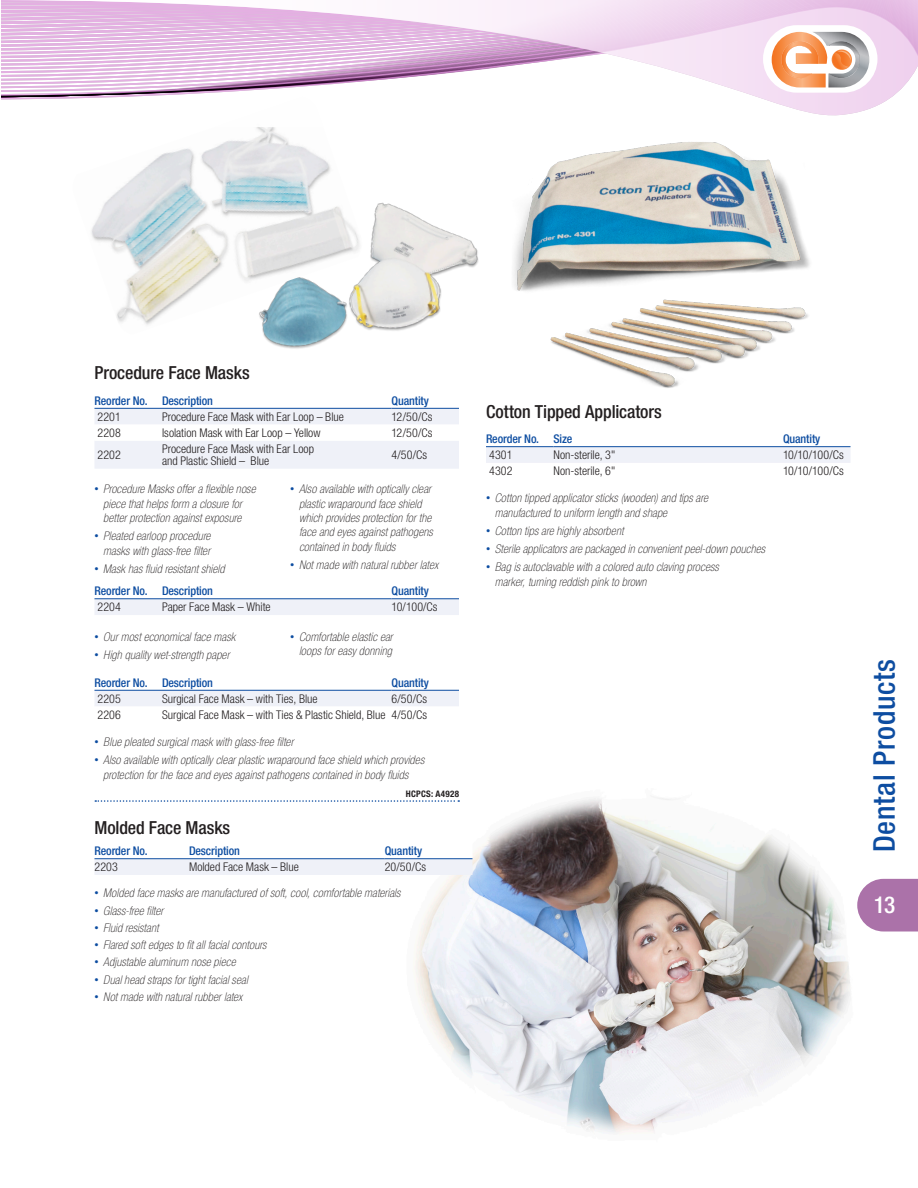
<style>
.page{position:relative;width:918px;height:1188px;background:#fff}
.page>*{position:absolute;margin:0;border:0;box-sizing:border-box;transform-origin:0 0}
.t1{font:500 condensed 30px "Helvetica Neue LT Std";letter-spacing:.025em;color:#0d4da1}
.t2{font:500 condensed 23.25px "Helvetica Neue LT Std";color:#fff}
.Product_Name{font:500 condensed 18px "Helvetica Neue LT Std";letter-spacing:-.005em;color:#231f20}
.t3{font:italic 100 condensed 12px/14.4px "Helvetica Neue LT Std";letter-spacing:.015em;color:#231f20}
.table_text{font:300 condensed 12px/12px "Helvetica Neue LT Std";color:#231f20}
.table_head{font:500 condensed 12px "Helvetica Neue LT Std";letter-spacing:-.01em;color:#0d4da1}
.HCPCS_code{font:700 condensed 9px "Helvetica Neue LT Std";letter-spacing:.035em;color:#231f20}
.s1{font-family:"Arial";font-weight:400;font-style:normal;font-stretch:normal;color:#0d4da1}
</style>
<div class="page">
<img style="left:415px;top:798px;width:491px;height:335px">
<svg style="left:857px;top:879px;width:61px;height:53px;background:#b380b2"></svg>
<svg style="left:95px;top:800px;width:364px;height:2px"></svg>
<svg style="left:94px;top:407px;width:365px;height:62px"></svg>
<hr style="left:94px;top:408px;width:68px;height:1px;background:#0d4da1">
<hr style="left:162px;top:408px;width:230px;height:1px;background:#0d4da1">
<hr style="left:392px;top:408px;width:67px;height:1px;background:#0d4da1">
<div style="left:94px;top:598px;width:365px;height:17px;background:#eff1f8"></div>
<hr style="left:94px;top:599px;width:68px;height:1px;background:#0d4da1">
<hr style="left:162px;top:599px;width:230px;height:1px;background:#0d4da1">
<hr style="left:392px;top:599px;width:67px;height:1px;background:#0d4da1">
<div style="left:94px;top:689px;width:365px;height:17px;background:#eff1f8"></div>
<hr style="left:94px;top:690px;width:68px;height:1px;background:#0d4da1">
<hr style="left:162px;top:690px;width:230px;height:1px;background:#0d4da1">
<hr style="left:392px;top:690px;width:67px;height:1px;background:#0d4da1">
<img style="left:263px;top:202px;width:216px;height:147px">
<img style="left:91px;top:128px;width:272px;height:207px">
<svg style="left:94px;top:843px;width:378px;height:32px"></svg>
<hr style="left:94px;top:858px;width:95px;height:1px;background:#0d4da1">
<hr style="left:189px;top:858px;width:196px;height:1px;background:#0d4da1">
<hr style="left:385px;top:858px;width:87px;height:1px;background:#0d4da1">
<svg style="left:1px;top:87px;width:902px;height:29px"></svg>
<svg style="left:763px;top:25px;width:114px;height:68px"></svg>
<svg style="left:1px;top:0;width:917px;height:87px"></svg>
<img style="left:513px;top:142px;width:297px;height:246px">
<div style="left:486px;top:447px;width:364px;height:16px;background:#eff1f8"></div>
<hr style="left:486px;top:446px;width:68px;height:1px;background:#0d4da1">
<hr style="left:554px;top:446px;width:229px;height:1px;background:#0d4da1">
<hr style="left:783px;top:446px;width:67px;height:1px;background:#0d4da1">
<p class="Product_Name" style="left:94px;top:362px;width:157px">Procedure Face Masks</p>
<p class="table_head" style="left:94px;top:393px;width:55px">Reorder No.</p>
<p class="table_head" style="left:162px;top:393px;width:53px">Description</p>
<p class="table_head" style="left:392px;top:393px;width:39px">Quantity</p>
<p class="table_text" style="left:98px;top:410px;width:25px">2201</p>
<p class="table_text" style="left:162px;top:410px;width:183px">Procedure Face Mask with Ear Loop – Blue</p>
<p class="table_text" style="left:392px;top:410px;width:43px">12/50/Cs</p>
<p class="table_text" style="left:98px;top:427px;width:25px">2208</p>
<p class="table_text" style="left:162px;top:427px;width:160px">Isolation Mask with Ear Loop – Yellow</p>
<p class="table_text" style="left:392px;top:427px;width:43px">12/50/Cs</p>
<p class="table_text" style="left:98px;top:449px;width:25px">2202</p>
<p class="table_text" style="left:162px;top:443px;width:154px">Procedure Face Mask with Ear Loop and Plastic Shield – Blue</p>
<p class="table_text" style="left:392px;top:449px;width:37px">4/50/Cs</p>
<p class="t3" style="left:94px;top:482px;width:163px;text-align:center"><span class="s1">•</span> Procedure Masks offer a flexible nose piece that helps form a closure for better protection against exposure</p>
<p class="t3" style="left:94px;top:529px;width:118px;text-align:right"><span class="s1">•</span> Pleated earloop procedure masks with glass-free filter</p>
<p class="t3" style="left:94px;top:562px;width:132px"><span class="s1">•</span> Mask has fluid resistant shield</p>
<p class="t3" style="left:299px;top:482px;width:135px;text-indent:-9px"><span class="s1">•</span> Also available with optically clear plastic wraparound face shield which provides protection for the face and eyes against pathogens contained in body fluids</p>
<p class="t3" style="left:290px;top:558px;width:149px"><span class="s1">•</span> Not made with natural rubber latex</p>
<p class="table_head" style="left:94px;top:584px;width:55px">Reorder No.</p>
<p class="table_head" style="left:162px;top:584px;width:53px">Description</p>
<p class="table_head" style="left:392px;top:584px;width:39px">Quantity</p>
<p class="table_text" style="left:98px;top:601px;width:25px">2204</p>
<p class="table_text" style="left:162px;top:601px;width:110px">Paper Face Mask – White</p>
<p class="table_text" style="left:392px;top:601px;width:48px">10/100/Cs</p>
<p class="t3" style="left:94px;top:630px;width:143px"><span class="s1">•</span> Our most economical face mask</p>
<p class="t3" style="left:94px;top:648px;width:137px"><span class="s1">•</span> High quality wet-strength paper</p>
<p class="t3" style="left:290px;top:630px;width:104px;text-align:right"><span class="s1">•</span> Comfortable elastic ear loops for easy donning</p>
<p class="table_head" style="left:94px;top:675px;width:55px">Reorder No.</p>
<p class="table_head" style="left:162px;top:675px;width:53px">Description</p>
<p class="table_head" style="left:392px;top:675px;width:39px">Quantity</p>
<p class="table_text" style="left:98px;top:692px;width:25px">2205</p>
<p class="table_text" style="left:162px;top:692px;width:157px">Surgical Face Mask – with Ties, Blue</p>
<p class="table_text" style="left:392px;top:692px;width:37px">6/50/Cs</p>
<p class="table_text" style="left:98px;top:709px;width:25px">2206</p>
<p class="table_text" style="left:162px;top:709px;width:225px">Surgical Face Mask – with Ties &amp; Plastic Shield, Blue</p>
<p class="table_text" style="left:392px;top:709px;width:37px">4/50/Cs</p>
<p class="t3" style="left:94px;top:735px;width:201px"><span class="s1">•</span> Blue pleated surgical mask with glass-free filter</p>
<p class="t3" style="left:94px;top:753px;width:331px;text-align:center"><span class="s1">•</span> Also available with optically clear plastic wraparound face shield which provides protection for the face and eyes against pathogens contained in body fluids</p>
<p class="HCPCS_code" style="left:406px;top:789px;width:55px">HCPCS: A4928</p>
<p class="Product_Name" style="left:94px;top:817px;width:137px">Molded Face Masks</p>
<p class="table_head" style="left:94px;top:844px;width:55px">Reorder No.</p>
<p class="table_head" style="left:189px;top:844px;width:53px">Description</p>
<p class="table_head" style="left:385px;top:844px;width:39px">Quantity</p>
<p class="table_text" style="left:94px;top:861px;width:25px">2203</p>
<p class="table_text" style="left:189px;top:861px;width:111px">Molded Face Mask – Blue</p>
<p class="table_text" style="left:385px;top:861px;width:43px">20/50/Cs</p>
<p class="t3" style="left:94px;top:886px;width:308px"><span class="s1">•</span> Molded face masks are manufactured of soft, cool, comfortable materials</p>
<p class="t3" style="left:94px;top:904px;width:71px"><span class="s1">•</span> Glass-free filter</p>
<p class="t3" style="left:94px;top:921px;width:65px"><span class="s1">•</span> Fluid resistant</p>
<p class="t3" style="left:94px;top:938px;width:173px"><span class="s1">•</span> Flared soft edges to fit all facial contours</p>
<p class="t3" style="left:94px;top:955px;width:143px"><span class="s1">•</span> Adjustable aluminum nose piece</p>
<p class="t3" style="left:94px;top:973px;width:155px"><span class="s1">•</span> Dual head straps for tight facial seal</p>
<p class="t3" style="left:94px;top:990px;width:149px"><span class="s1">•</span> Not made with natural rubber latex</p>
<p class="Product_Name" style="left:486px;top:401px;width:177px">Cotton Tipped Applicators</p>
<p class="table_head" style="left:486px;top:432px;width:55px">Reorder No.</p>
<p class="table_head" style="left:554px;top:432px;width:20px">Size</p>
<p class="table_head" style="left:783px;top:432px;width:39px">Quantity</p>
<p class="table_text" style="left:489px;top:449px;width:25px">4301</p>
<p class="table_text" style="left:554px;top:449px;width:63px">Non-sterile, 3"</p>
<p class="table_text" style="left:783px;top:449px;width:62px">10/10/100/Cs</p>
<p class="table_text" style="left:489px;top:465px;width:25px">4302</p>
<p class="table_text" style="left:554px;top:465px;width:63px">Non-sterile, 6"</p>
<p class="table_text" style="left:783px;top:465px;width:62px">10/10/100/Cs</p>
<p class="t3" style="left:495px;top:491px;width:215px;text-indent:-9px"><span class="s1">•</span> Cotton tipped applicator sticks (wooden) and tips are manufactured to uniform length and shape</p>
<p class="t3" style="left:486px;top:524px;width:139px"><span class="s1">•</span> Cotton tips are highly absorbent</p>
<p class="t3" style="left:486px;top:542px;width:281px"><span class="s1">•</span> Sterile applicators are packaged in convenient peel-down pouches</p>
<p class="t3" style="left:495px;top:560px;width:226px;text-indent:-9px"><span class="s1">•</span> Bag is autoclavable with a colored auto claving process marker, turning reddish pink to brown</p>
<h1 class="t1" style="left:866px;top:852px;width:195px;rotate:-90deg">Dental Products</h1>
<h2 class="t2" style="left:874px;top:891px;width:23px">13</h2>
</div>
